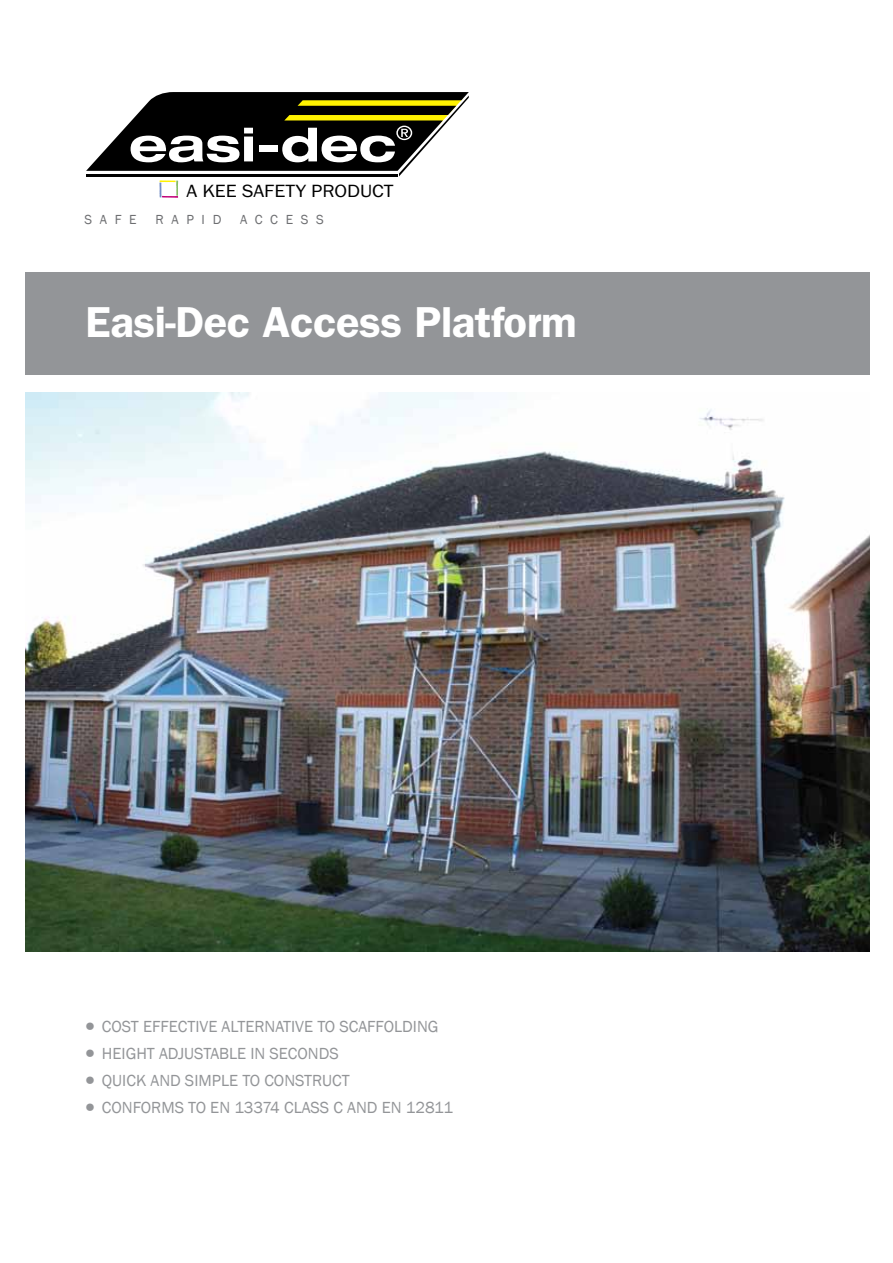
<style>
.page{position:relative;width:893px;height:1263px;background:#fff}
.page>*{position:absolute;margin:0;border:0;box-sizing:border-box;transform-origin:0 0}
.t1{font:600 43.5px "ITC Franklin Gothic Std";letter-spacing:-.01em;color:#fff}
.t2{font:18.3px "Franklin Gothic";color:#000;scale:1.09 1}
.t3{font:16.5px "Franklin Gothic";color:#939598}
.t4{font:13.5px "Franklin Gothic";letter-spacing:.57em;color:#6d6e71}
.s1{font-family:"ITC Franklin Gothic Std";font-weight:600;font-size:25.5px}
</style>
<div class="page">
<div style="left:26px;top:273px;width:844px;height:102px;background:#939598"></div>
<img style="left:26px;top:393px;width:844px;height:558px">
<svg style="left:86px;top:92px;width:383px;height:106px"></svg>
<p class="t2" style="left:187px;top:179px;width:191px">A KEE SAFETY PRODUCT</p>
<p class="t4" style="left:84px;top:211px;width:54px">SAFE</p>
<p class="t4" style="left:155px;top:211px;width:67px">RAPID</p>
<p class="t4" style="left:240px;top:211px;width:85px">ACCESS</p>
<p class="t1" style="left:86px;top:297px;width:493px">Easi-Dec Access Platform</p>
<p class="t3" style="left:82px;top:1016px;width:71px"><span class="s1">•</span> COST EFFEC</p>
<p class="t3" style="left:187px;top:1016px;width:171px">TIVE ALTER NATIVE TO SCAFF</p>
<p class="t3" style="left:384px;top:1016px;width:56px">OLDI NG</p>
<p class="t3" style="left:82px;top:1043px;width:40px"><span class="s1">•</span> HEIGH</p>
<p class="t3" style="left:147px;top:1043px;width:182px">T ADJUSTABLE IN SECONDS</p>
<p class="t3" style="left:82px;top:1070px;width:269px"><span class="s1">•</span> QUICK AND SI MPLE TO CONSTRUCT</p>
<p class="t3" style="left:82px;top:1097px;width:372px"><span class="s1">•</span> CONFOR MS TO EN 13374 CLASS C AND EN 12811</p>
</div>
